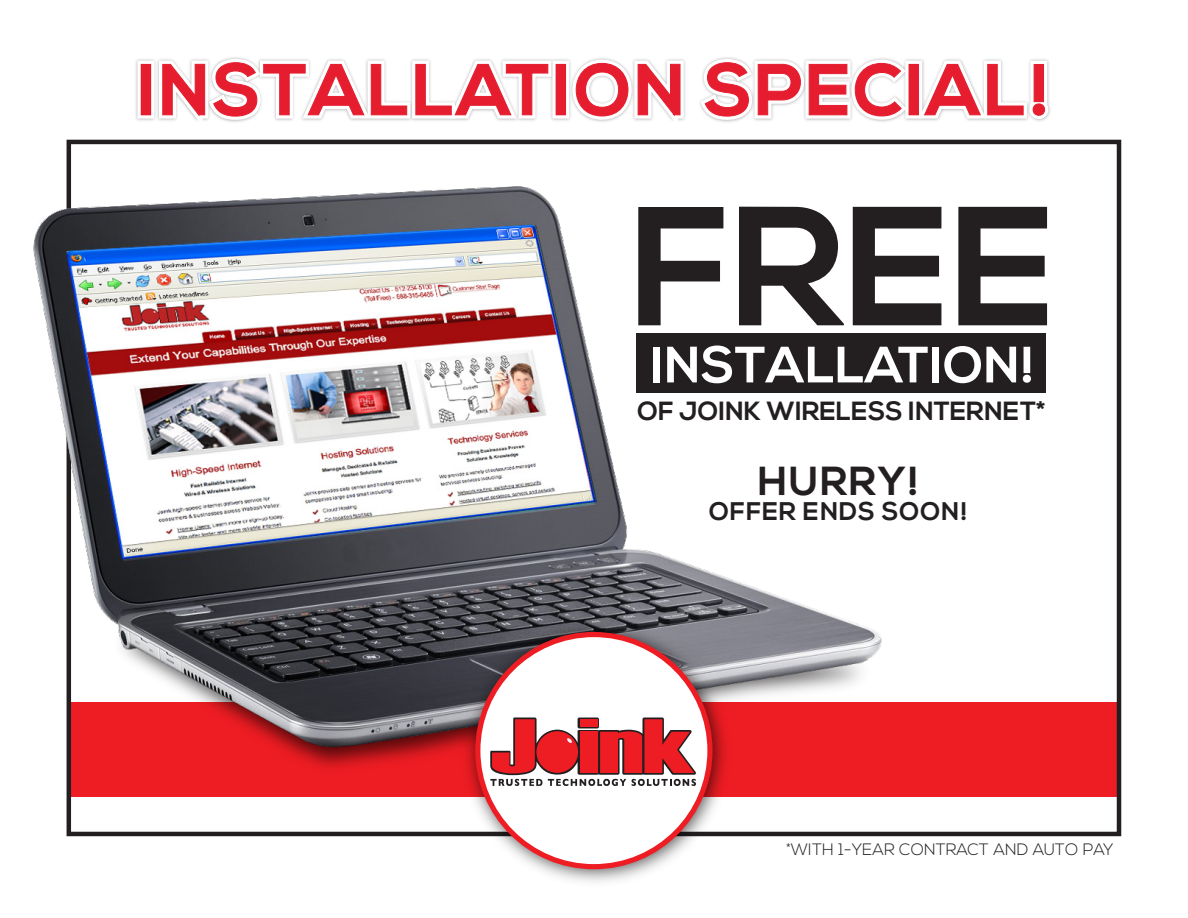
<style>
.page{position:relative;width:1188px;height:918px;background:#fff}
.page>*{position:absolute;margin:0;border:0;box-sizing:border-box;transform-origin:0 0}
.t1{font:700 169.2px "Nexa";color:#231f20}
.t2{font:700 72px "Nexa";letter-spacing:.035em;color:#e51d2e}
.t3{font:700 51px "Nexa";color:#fff}
.t4{font:700 40.5px "Nexa";letter-spacing:.035em;color:#231f20}
.t5{font:700 26.25px "Nexa";color:#231f20}
.t6{font:700 25.5px "Nexa";letter-spacing:.035em;color:#231f20}
.t7{font:300 16.5px "Nexa";color:#231f20}
</style>
<div class="page">
<div style="left:68px;top:702px;width:1051px;height:94px;background:#ee1d23"></div>
<img style="left:33px;top:173px;width:849px;height:597px">
<img style="left:66px;top:59px;width:1056px;height:85px">
<div style="left:137px;top:61px;width:17px;height:58px;border:8px solid #fff"></div>
<div style="left:552px;top:61px;width:17px;height:58px;border:8px solid #fff"></div>
<div style="left:141px;top:64px;width:10px;height:51px;border:1px solid #e51d2e"></div>
<svg style="left:155px;top:57px;width:400px;height:80px"></svg>
<div style="left:556px;top:64px;width:10px;height:51px;border:1px solid #e51d2e"></div>
<svg style="left:569px;top:58px;width:119px;height:79px"></svg>
<svg style="left:696px;top:57px;width:356px;height:68px"></svg>
<img style="left:456px;top:612px;width:280px;height:270px">
<div style="left:475px;top:632px;width:238px;height:237px;border:10px solid #ee1d23;border-radius:50%"></div>
<div style="left:480px;top:637px;width:227px;height:227px;background:#fff;border-radius:50%"></div>
<svg style="left:490px;top:718px;width:206px;height:68px"></svg>
<div style="left:636px;top:333px;width:410px;height:60px;background:#231f20"></div>
<h2 class="t2" style="left:138px;top:48px;width:914px">INSTALLATION SPECIAL!</h2>
<h1 class="t1" style="left:630px;top:169px;width:428px">FREE</h1>
<h3 class="t3" style="left:651px;top:335px;width:385px">INSTALLATION!</h3>
<h3 class="t5" style="left:638px;top:396px;width:409px">OF JOINK WIRELESS INTERNET*</h3>
<h3 class="t4" style="left:758px;top:457px;width:163px">HURRY!</h3>
<h3 class="t6" style="left:709px;top:497px;width:260px">OFFER ENDS SOON!</h3>
<p class="t7" style="left:786px;top:840px;width:329px">*WITH 1-YEAR CONTRACT AND AUTO PAY</p>
</div>
